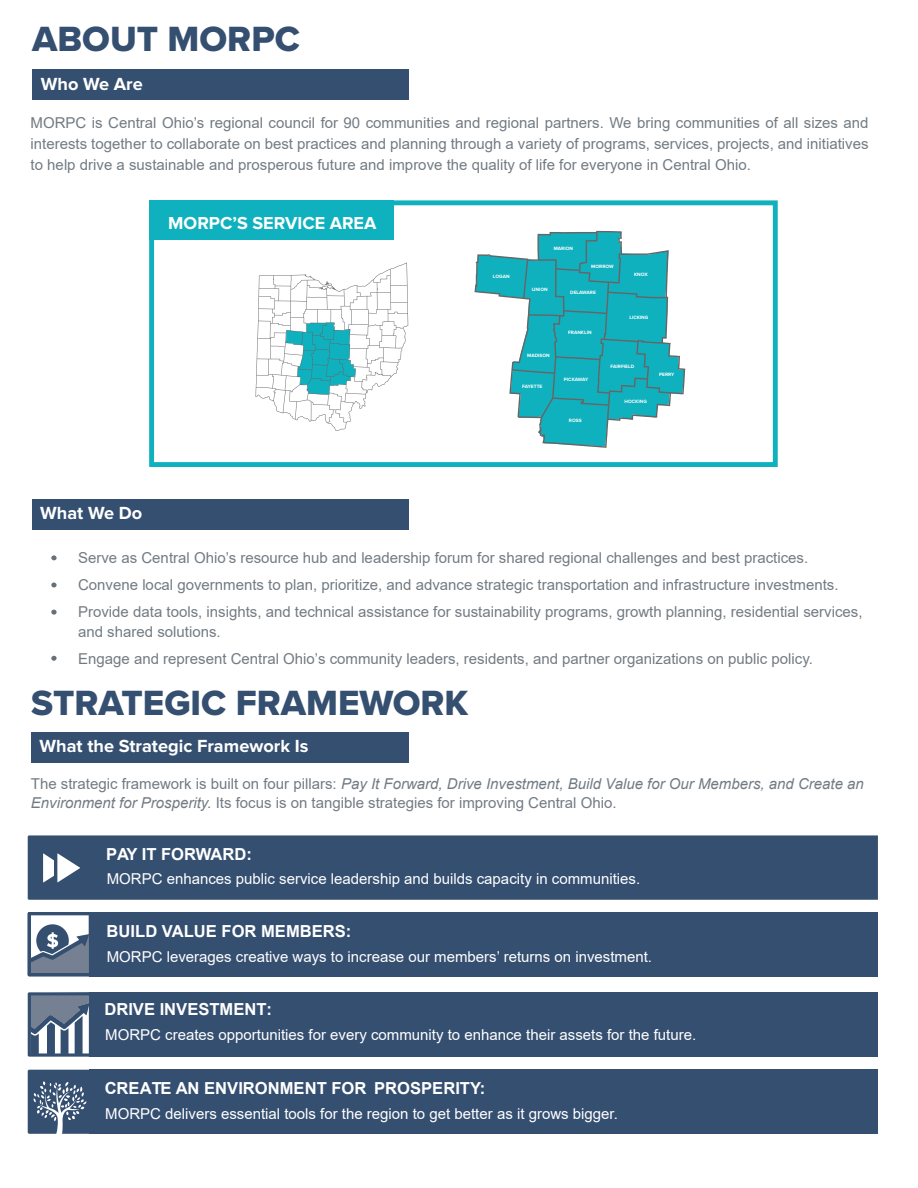
<style>
.page{position:relative;width:918px;height:1188px;background:#fff}
.page>*{position:absolute;margin:0;border:0;box-sizing:border-box;transform-origin:0 0}
.t1{font:36.3px "Proxima Nova Extrabld";color:#354f71}
.t2{font:700 18.15px "Proxima Nova";color:#fff}
.t3{font:700 18px "Proxima Nova";color:#fff}
.t4{font:700 16.65px "Arial";color:#fff}
.t5{font:15px/19.5px "Arial";color:#727b83}
.t6{font:15px "Arial";color:#fff}
.t7{font:700 4.95px "Proxima Nova";color:#fff}
.s1{font-style:italic}
</style>
<div class="page">
<hr style="left:917px;top:0;width:1px;height:147px;background:#354f71">
<div style="left:28px;top:835px;width:850px;height:65px;background:#354f71"></div>
<div style="left:89px;top:912px;width:789px;height:64px;background:#354f71"></div>
<div style="left:89px;top:992px;width:789px;height:65px;background:#354f71"></div>
<div style="left:89px;top:1070px;width:789px;height:64px;background:#354f71"></div>
<svg style="left:475px;top:231px;width:210px;height:217px;fill:#10b1bf"></svg>
<div style="left:149px;top:200px;width:629px;height:267px;border:5px solid #10b1bf"></div>
<div style="left:149px;top:200px;width:245px;height:40px;background:#10b1bf"></div>
<svg style="left:256px;top:263px;width:152px;height:168px"></svg>
<svg style="left:51px;top:556px;width:6px;height:4px"></svg>
<svg style="left:51px;top:610px;width:6px;height:5px"></svg>
<svg style="left:51px;top:583px;width:6px;height:4px"></svg>
<svg style="left:51px;top:656px;width:6px;height:5px"></svg>
<div style="left:32px;top:69px;width:376px;height:31px;background:#354f71"></div>
<div style="left:32px;top:499px;width:376px;height:30px;background:#354f71"></div>
<div style="left:31px;top:732px;width:377px;height:31px;background:#354f71"></div>
<svg style="left:43px;top:853px;width:37px;height:30px"></svg>
<svg style="left:28px;top:912px;width:61px;height:64px"></svg>
<svg style="left:28px;top:992px;width:61px;height:65px"></svg>
<svg style="left:28px;top:1070px;width:61px;height:64px;background:#546a86"></svg>
<p class="t1" style="left:32px;top:12px;width:269px">ABOUT MORPC</p>
<p class="t2" style="left:41px;top:73px;width:103px">Who We Are</p>
<p class="t5" style="left:31px;top:112px;width:839px;line-height:21px;text-align:justify">MORPC is Central Ohio’s regional council for 90 communities and regional partners. We bring communities of all sizes and interests together to collaborate on best practices and planning through a variety of programs, services, projects, and initiatives to help drive a sustainable and prosperous future and improve the quality of life for everyone in Central Ohio.</p>
<p class="t3" style="left:168px;top:212px;width:210px">MORPC’S SERVICE AREA</p>
<p class="t2" style="left:40px;top:503px;width:104px">What We Do</p>
<p class="t7" style="left:493px;top:273px;width:18px">LOGAN</p>
<p class="t7" style="left:554px;top:245px;width:21px">MARION</p>
<p class="t7" style="left:591px;top:263px;width:24px">MORROW</p>
<p class="t7" style="left:532px;top:287px;width:17px">UNION</p>
<p class="t7" style="left:527px;top:353px;width:24px">MADISON</p>
<p class="t7" style="left:570px;top:289px;width:27px">DELAWARE</p>
<p class="t7" style="left:568px;top:330px;width:25px">FRANKLIN</p>
<p class="t7" style="left:634px;top:271px;width:15px">KNOX</p>
<p class="t7" style="left:629px;top:314px;width:20px">LICKING</p>
<p class="t7" style="left:522px;top:383px;width:22px">FAYETTE</p>
<p class="t7" style="left:564px;top:377px;width:26px">PICKAWAY</p>
<p class="t7" style="left:569px;top:418px;width:14px">ROSS</p>
<p class="t7" style="left:611px;top:364px;width:25px">FAIRFIELD</p>
<p class="t7" style="left:625px;top:398px;width:24px">HOCKING</p>
<p class="t7" style="left:659px;top:372px;width:17px">PERRY</p>
<p class="t5" style="left:51px;top:548px;width:759px">• Serve as Central Ohio’s resource hub and leadership forum for shared regional challenges and best practices.</p>
<p class="t5" style="left:51px;top:575px;width:789px">• Convene local governments to plan, prioritize, and advance strategic transportation and infrastructure investments.</p>
<p class="t5" style="left:78px;top:602px;width:786px;text-indent:-27px">• Provide data tools, insights, and technical assistance for sustainability programs, growth planning, residential services, and shared solutions.</p>
<p class="t5" style="left:51px;top:648px;width:763px">• Engage and represent Central Ohio’s community leaders, residents, and partner organizations on public policy.</p>
<p class="t1" style="left:31px;top:676px;width:439px">STRATEGIC FRAMEWORK</p>
<p class="t2" style="left:39px;top:736px;width:270px">What the Strategic Framework Is</p>
<p class="t5" style="left:31px;top:774px;width:835px">The strategic framework is built on four pillars: <span class="s1">Pay It Forward, Drive Investment, Build Value for Our Members, and Create an<br>Environment for Prosperity.</span> Its focus is on tangible strategies for improving Central Ohio.</p>
<p class="t4" style="left:106px;top:843px;width:147px">PAY IT FORWARD:</p>
<p class="t6" style="left:107px;top:868px;width:535px">MORPC enhances public service leadership and builds capacity in communities.</p>
<p class="t4" style="left:107px;top:919px;width:246px">BUILD VALUE FOR MEMBERS:</p>
<p class="t6" style="left:107px;top:946px;width:547px">MORPC leverages creative ways to increase our members’ returns on investment.</p>
<p class="t4" style="left:104px;top:997px;width:169px">DRIVE INVESTMENT:</p>
<p class="t6" style="left:105px;top:1024px;width:593px">MORPC creates opportunities for every community to enhance their assets for the future.</p>
<p class="t4" style="left:105px;top:1076px;width:382px">CREATE AN ENVIRONMENT FOR PROSPERITY:</p>
<p class="t6" style="left:105px;top:1103px;width:514px">MORPC delivers essential tools for the region to get better as it grows bigger.</p>
</div>
